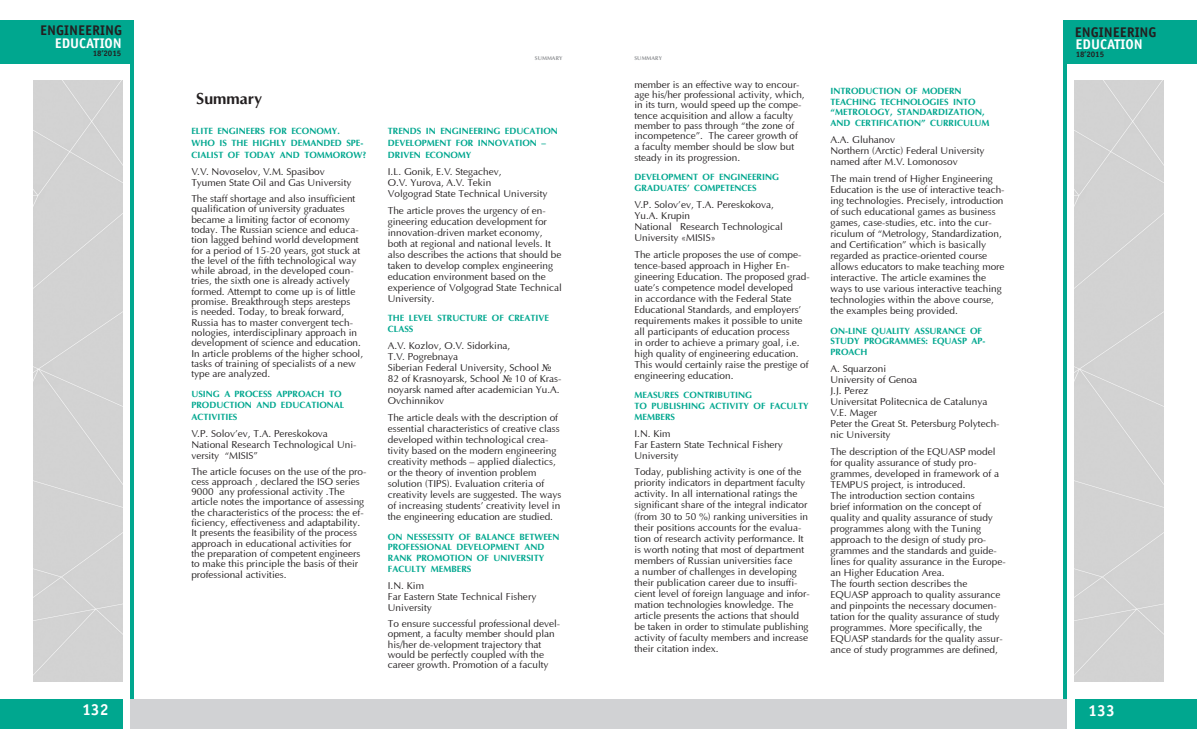
<style>
.page{position:relative;width:1197px;height:755px;background:#fff}
.page>*{position:absolute;margin:0;border:0;box-sizing:border-box;transform-origin:0 0}
.Head{font:700 16px "AG Optima";color:#231f20}
.t1{font:700 16px "Officina Sans C";color:#fff}
.t2{font:700 14px "Officina Sans C";color:#231f20}
.t3{font:700 14px "Officina Sans C";color:#fff}
.Sub1{font:10px/11px "Optima";color:#231f20}
.Sub1-2{font:700 9px/10.8px "AG Optima";color:#00a78f}
.t4{font:700 8px "Officina Sans C";color:#231f20}
.t5{font:700 5.5px "AG Optima";letter-spacing:.01em;color:#939598}
.s1{font-family:"Times New Roman"}
</style>
<div class="page">
<div style="left:1063px;top:20px;width:133px;height:43px;background:#00a78f"></div>
<div style="left:1074px;top:698px;width:122px;height:30px;background:#00a78f"></div>
<div style="left:0;top:698px;width:122px;height:30px;background:#00a78f"></div>
<div style="left:0;top:20px;width:133px;height:43px;background:#00a78f"></div>
<hr style="left:1063px;top:45px;width:3px;height:653px;background:#00a78f">
<hr style="left:130px;top:45px;width:3px;height:653px;background:#00a78f">
<div style="left:33px;top:80px;width:89px;height:601px;background:#d3d3d3"></div>
<div style="left:130px;top:698px;width:468px;height:30px;background:#d1d2d4"></div>
<div style="left:598px;top:698px;width:468px;height:30px;background:#d1d2d4"></div>
<div style="left:1074px;top:80px;width:89px;height:601px;background:#d3d3d3"></div>
<h2 class="t2" style="left:40px;top:23px;width:83px">ENGINEERING</h2>
<h2 class="t2" style="left:1074px;top:24px;width:83px">ENGINEERING</h2>
<h2 class="t3" style="left:55px;top:35px;width:69px">EDUCATION</h2>
<h2 class="t3" style="left:1075px;top:36px;width:69px">EDUCATION</h2>
<p class="t4" style="left:93px;top:49px;width:30px">18’2015</p>
<p class="t4" style="left:1075px;top:49px;width:30px">18’2015</p>
<p class="t5" style="left:535px;top:55px;width:29px">SUMMARY</p>
<p class="t5" style="left:634px;top:55px;width:29px">SUMMARY</p>
<p class="Head" style="left:196px;top:90px;width:67px">Summary</p>
<p class="Sub1-2" style="left:191px;top:125px;width:177px;line-height:12px">ELITE ENGINEERS FOR ECONOMY.<br>WHO IS THE HIGHLY DEMANDED SPE-<br>CIALIST OF TODAY AND TOMMOROW?</p>
<p class="Sub1" style="left:191px;top:166px;width:162px">V.V. Novoselov, V.M. Spasibov<br>Tyumen State Oil and Gas University</p>
<p class="Sub1" style="left:191px;top:194px;width:173px;line-height:10.3px">The staff shortage and also insufficient qualification of university graduates became a limiting factor of economy today. The Russian science and educa&shy;tion lagged behind world development for a period of 15-20 years, got stuck at the level of the fifth technological way while abroad, in the developed coun&shy;tries, the sixth one is already actively formed. Attempt to come up is of little promise. Breakthrough steps aresteps<br>is needed. Today, to break forward, Russia has to master convergent tech&shy;nologies, interdisciplinary approach in development of science and education.<br>In article problems of the higher school, tasks of training of specialists of a new type are analyzed.</p>
<p class="Sub1-2" style="left:191px;top:388px;width:155px">USING A PROCESS APPROACH TO<br>PRODUCTION AND EDUCATIONAL</p>
<p class="Sub1-2" style="left:191px;top:411px;width:48px">ACTIVITIES</p>
<p class="Sub1" style="left:191px;top:428px;width:167px">V.P. Solov’ev, T.A. Pereskokova<br>National Research Technological Uni&shy;versity “MISIS”</p>
<p class="Sub1" style="left:191px;top:466px;width:177px;line-height:10.4px">The article focuses on the use of the pro&shy;cess approach , declared the ISO series 9000 any professional activity .The article notes the importance of assessing the characteristics of the process: the ef&shy;ficiency, effectiveness and adaptability.<br>It presents the feasibility of the process approach in educational activities for the preparation of competent engineers to make this principle the basis of their professional activities.</p>
<p class="Sub1-2" style="left:388px;top:125px;width:172px;line-height:12px">TRENDS IN ENGINEERING EDUCATION<br>DEVELOPMENT FOR INNOVATION –<br>DRIVEN ECONOMY</p>
<p class="Sub1" style="left:388px;top:166px;width:161px">I.L. Gonik, Е.V. Stegachev,<br>О.V. Yurova, А.V. Tekin<br>Volgograd State Technical University</p>
<p class="Sub1" style="left:388px;top:205px;width:175px">The article proves the urgency of en&shy;gineering education development for innovation-driven market economy, both at regional and national levels. It also describes the actions that should be taken to develop complex engineering education environment based on the experience of Volgograd State Technical University.</p>
<p class="Sub1-2" style="left:388px;top:313px;width:163px">THE LEVEL STRUCTURE OF CREATIVE<br>CLASS</p>
<p class="Sub1" style="left:388px;top:340px;width:175px">A.V. Kozlov, O.V. Sidorkina,<br>T.V. Pogrebnaya<br>Siberian Federal University, School <span class="s1">№<br></span>82 of Krasnoyarsk, School <span class="s1">№</span> 10 of Kras&shy;noyarsk named after academician Yu.A.<br>Ovchinnikov</p>
<p class="Sub1" style="left:388px;top:412px;width:175px">The article deals with the description of essential characteristics of creative class developed within technological crea&shy;tivity based on the modern engineering creativity methods – applied dialectics, or the theory of invention problem solution (TIPS). Evaluation criteria of creativity levels are suggested. The ways of increasing students’ creativity level in the engineering education are studied.</p>
<p class="Sub1-2" style="left:388px;top:531px;width:173px">ON NESSESSITY OF BALANCE BETWEEN<br>PROFESSIONAL DEVELOPMENT AND<br>RANK PROMOTION OF UNIVERSITY<br>FACULTY MEMBERS</p>
<p class="Sub1" style="left:388px;top:580px;width:150px">I.N. Kim<br>Far Eastern State Technical Fishery<br>University</p>
<p class="Sub1" style="left:388px;top:618px;width:174px;line-height:10.3px">To ensure successful professional devel&shy;opment, a faculty member should plan his/her de-velopment trajectory that would be perfectly coupled with the career growth. Promotion of a faculty</p>
<p class="Sub1" style="left:634px;top:79px;width:172px;line-height:10.4px">member is an effective way to encour&shy;age his/her professional activity, which, in its turn, would speed up the compe&shy;tence acquisition and allow a faculty member to pass through “the zone of incompetence”. The career growth of a faculty member should be slow but steady in its progression.</p>
<p class="Sub1-2" style="left:634px;top:172px;width:146px">DEVELOPMENT OF ENGINEERING<br>GRADUATES’ COMPETENCES</p>
<p class="Sub1" style="left:634px;top:199px;width:150px">V.P. Solov’ev, T.A. Pereskokova,<br>Yu.A. Krupin<br>National Research Technological<br>University «MISIS»</p>
<p class="Sub1" style="left:634px;top:249px;width:177px">The article proposes the use of compe&shy;tence-based approach in Higher En&shy;gineering Education. The proposed grad&shy;uate’s competence model developed<br>in accordance with the Federal State Educational Standards, and employers’ requirements makes it possible to unite all participants of education process<br>in order to achieve a primary goal, i.e. high quality of engineering education.<br>This would certainly raise the prestige of engineering education.</p>
<p class="Sub1-2" style="left:634px;top:390px;width:176px">MEASURES CONTRIBUTING<br>TO PUBLISHING ACTIVITY OF FACULTY<br>MEMBERS</p>
<p class="Sub1" style="left:634px;top:428px;width:150px">I.N. Kim<br>Far Eastern State Technical Fishery<br>University</p>
<p class="Sub1" style="left:634px;top:466px;width:177px">Today, publishing activity is one of the priority indicators in department faculty activity. In all international ratings the significant share of the integral indicator (from 30 to 50 %) ranking universities in their positions accounts for the evalua&shy;tion of research activity performance. It is worth noting that most of department members of Russian universities face<br>a number of challenges in developing their publication career due to insuffi&shy;cient level of foreign language and infor&shy;mation technologies knowledge. The article presents the actions that should be taken in order to stimulate publishing activity of faculty members and increase their citation index.</p>
<p class="Sub1-2" style="left:830px;top:85px;width:161px">INTRODUCTION OF MODERN<br>TEACHING TECHNOLOGIES INTO “METROLOGY, STANDARDIZATION,<br>AND CERTIFICATION” CURRICULUM</p>
<p class="Sub1" style="left:830px;top:134px;width:155px">A.A. Gluhanov<br>Northern (Arctic) Federal University named after M.V. Lomonosov</p>
<p class="Sub1" style="left:830px;top:173px;width:175px">The main trend of Higher Engineering Education is the use of interactive teach&shy;ing technologies. Precisely, introduction of such educational games as business games, case-studies, etc. into the cur&shy;riculum of “Metrology, Standardization, and Certification” which is basically regarded as practice-oriented course allows educators to make teaching more interactive. The article examines the ways to use various interactive teaching technologies within the above course, the examples being provided.</p>
<p class="Sub1-2" style="left:830px;top:325px;width:156px">ON-LINE QUALITY ASSURANCE OF<br>STUDY PROGRAMMES: EQUASP AP-<br>PROACH</p>
<p class="Sub1" style="left:830px;top:363px;width:170px">A. Squarzoni<br>University of Genoa<br>J.J. Perez<br>Universitat Politecnica de Catalunya<br>V.E. Mager<br>Peter the Great St. Petersburg Polytech&shy;nic University</p>
<p class="Sub1" style="left:830px;top:446px;width:177px">The description of the EQUASP model for quality assurance of study pro&shy;grammes, developed in framework of a TEMPUS project, is introduced.<br>The introduction section contains<br>brief information on the concept of quality and quality assurance of study programmes along with the Tuning approach to the design of study pro&shy;grammes and the standards and guide&shy;lines for quality assurance in the Europe&shy;an Higher Education Area.<br>The fourth section describes the EQUASP approach to quality assurance and pinpoints the necessary documen&shy;tation for the quality assurance of study programmes. More specifically, the EQUASP standards for the quality assur&shy;ance of study programmes are defined,</p>
<p class="t1" style="left:82px;top:700px;width:28px">132</p>
<p class="t1" style="left:1088px;top:700px;width:28px">133</p>
</div>
